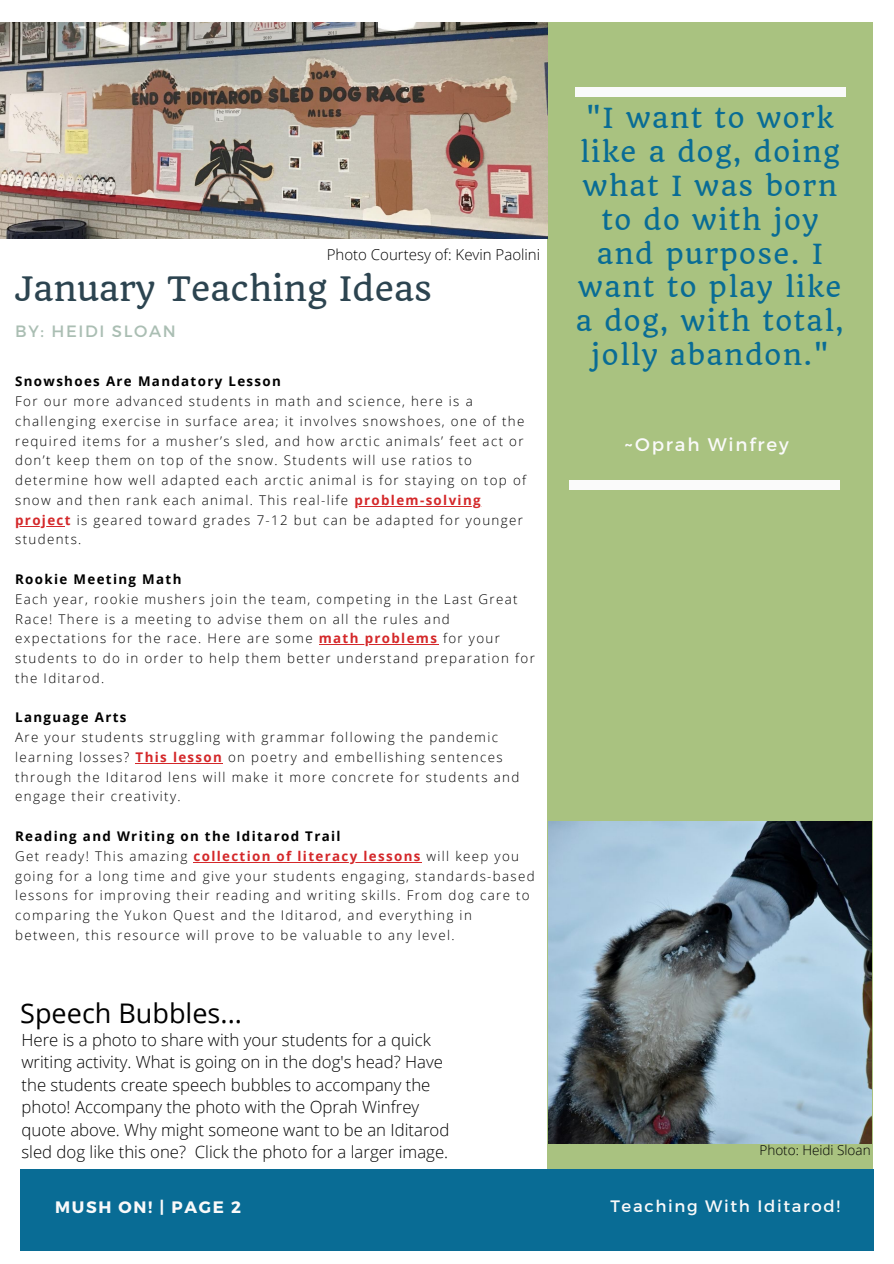
<style>
.page{position:relative;width:894px;height:1264px;background:#fff}
.page>*{position:absolute;margin:0;border:0;box-sizing:border-box;transform-origin:0 0}
.t1{font:32.85px "Quando";color:#2c4450}
.t2{font:27px/33.8px "Quando";letter-spacing:.05em;color:#096c95;text-align:center}
.t3{font:27px "Open Sans";color:#000}
.t4{font:18.15px "Montserrat";letter-spacing:.1em;color:#fafafa}
.t5{font:300 16.8px/22.5px "Open Sans";color:#000}
.t6{font:16.5px "Montserrat";letter-spacing:.1em;color:#fafafa}
.t7{font:700 16.5px "Montserrat";letter-spacing:.1em;color:#fafafa}
.t8{font:16.35px "Montserrat";letter-spacing:.1em;color:#aabeb3}
.t9{font:300 15px "Open Sans";color:#000}
.t10{font:300 13.5px "Open Sans";color:#000}
.t11{font:300 13.35px/19.8px "Open Sans";letter-spacing:.1em;color:#000}
.t12{font:700 13.35px "Open Sans";letter-spacing:.1em;color:#000}
.s1{font-weight:700;color:#d4282a}
</style>
<div class="page">
<div style="left:20px;top:1169px;width:853px;height:81px;background:#096c95"></div>
<div style="left:547px;top:23px;width:324px;height:1146px;background:#a9c280"></div>
<div style="left:575px;top:88px;width:270px;height:9px;background:#fafafa"></div>
<div style="left:569px;top:481px;width:270px;height:9px;background:#fafafa"></div>
<img style="left:0;top:23px;width:547px;height:216px">
<img style="left:549px;top:821px;width:322px;height:322px">
<hr style="left:354px;top:506px;width:128px;height:1px;background:#d4282a">
<hr style="left:15px;top:525px;width:50px;height:1px;background:#d4282a">
<hr style="left:319px;top:644px;width:119px;height:1px;background:#d4282a">
<hr style="left:136px;top:763px;width:87px;height:1px;background:#d4282a">
<hr style="left:193px;top:861px;width:228px;height:1px;background:#d4282a">
<p class="t9" style="left:326px;top:243px;width:215px">Photo Courtesy of: Kevin Paolini</p>
<p class="t1" style="left:15px;top:268px;width:418px">January Teaching Ideas</p>
<p class="t8" style="left:15px;top:321px;width:162px">BY: HEIDI SLOAN</p>
<p class="t12" style="left:15px;top:372px;width:267px">Snowshoes Are Mandatory Lesson</p>
<p class="t11" style="left:15px;top:391px;width:512px">For our more advanced students in math and science, here is a challenging exercise in surface area; it involves snowshoes, one of the required items for a musher’s sled, and how arctic animals’ feet act or don’t keep them on top of the snow. Students will use ratios to determine how well adapted each arctic animal is for staying on top of snow and then rank each animal. This real-life <span class="s1">problem-solving project</span> is geared toward grades 7-12 but can be adapted for younger students.</p>
<p class="t12" style="left:15px;top:569px;width:168px">Rookie Meeting Math</p>
<p class="t11" style="left:15px;top:588px;width:521px">Each year, rookie mushers join the team, competing in the Last Great Race! There is a meeting to advise them on all the rules and expectations for the race. Here are some <span class="s1">math problems</span> for your students to do in order to help them better understand preparation for the Iditarod.</p>
<p class="t12" style="left:15px;top:708px;width:113px">Language Arts</p>
<p class="t11" style="left:15px;top:727px;width:505px">Are your students struggling with grammar following the pandemic learning losses? <span class="s1">This lesson</span> on poetry and embellishing sentences through the Iditarod lens will make it more concrete for students and engage their creativity.</p>
<p class="t12" style="left:15px;top:826px;width:327px">Reading and Writing on the Iditarod Trail</p>
<p class="t11" style="left:15px;top:845px;width:521px">Get ready! This amazing <span class="s1">collection of literacy lessons</span> will keep you going for a long time and give your students engaging, standards-based lessons for improving their reading and writing skills. From dog care to comparing the Yukon Quest and the Iditarod, and everything in between, this resource will prove to be valuable to any level.</p>
<p class="t3" style="left:20px;top:994px;width:223px">Speech Bubbles...</p>
<p class="t5" style="left:21px;top:1027px;width:429px">Here is a photo to share with your students for a quick writing activity. What is going on in the dog's head? Have the students create speech bubbles to accompany the photo! Accompany the photo with the Oprah Winfrey quote above. Why might someone want to be an Iditarod sled dog like this one? Click the photo for a larger image.</p>
<p class="t2" style="left:575px;top:102px;width:270px">"I want to work like a dog, doing what I was born to do with joy and purpose. I want to play like a dog, with total, jolly abandon."</p>
<p class="t4" style="left:624px;top:432px;width:166px">~Oprah Winfrey</p>
<p class="t10" style="left:759px;top:1140px;width:113px">Photo: Heidi Sloan</p>
<p class="t7" style="left:55px;top:1196px;width:187px">MUSH ON! | PAGE 2</p>
<p class="t6" style="left:610px;top:1195px;width:231px">Teaching With Iditarod!</p>
</div>
